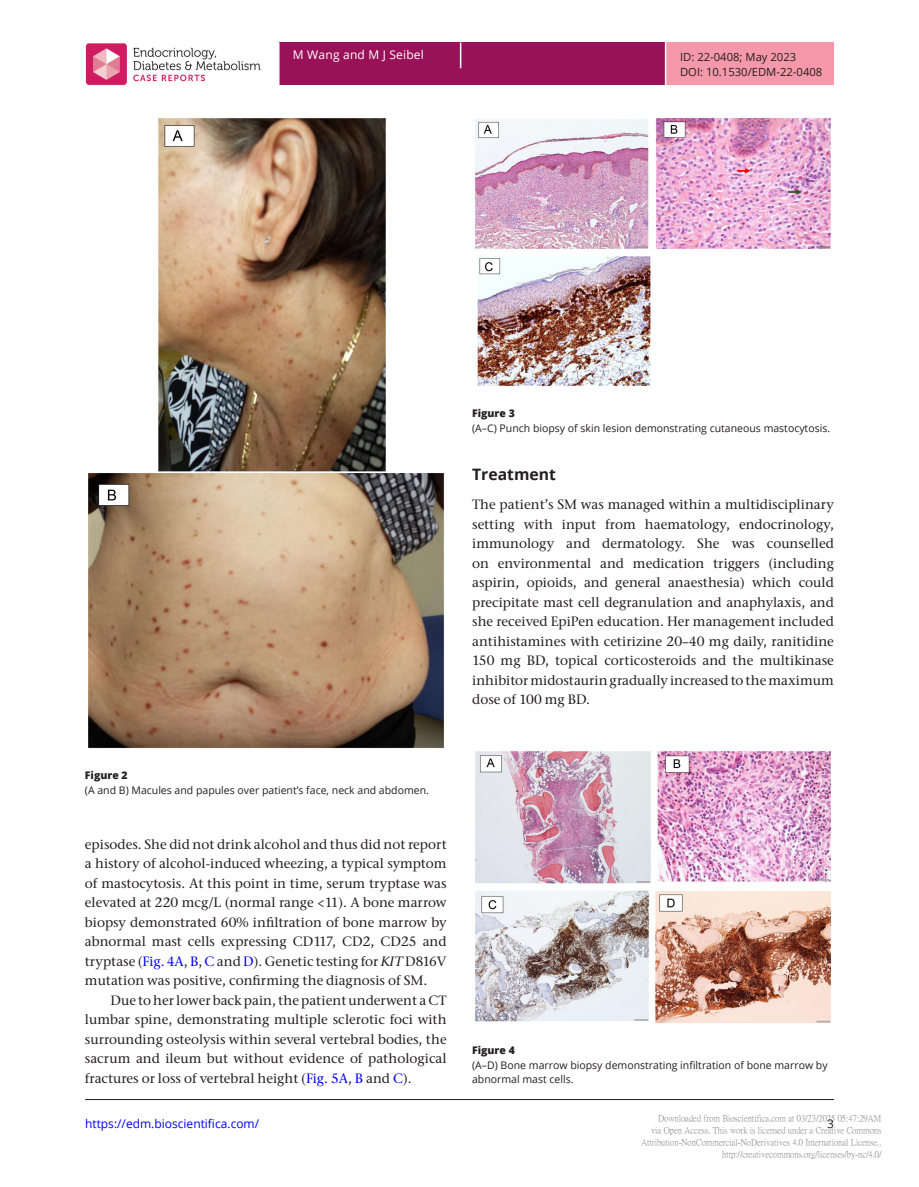
<style>
.page{position:relative;width:919px;height:1187px;background:#fff}
.page>*{position:absolute;margin:0;border:0;box-sizing:border-box;transform-origin:0 0}
.t1{font:700 15.75px "Open Sans";color:#231f20}
.TXT{font:500 13.5px/19.5px "Stone Serif ITC Pro";color:#231f20;text-align:justify}
.TXI{font:500 13.5px/19.5px "Stone Serif ITC Pro";color:#231f20;text-align:justify}
.t2{font:12px "Open Sans";color:#00f}
.t3{font:12px "Open Sans";letter-spacing:.015em;color:#fff}
.t4{font:12px "Open Sans";color:#231f20}
.t5{font:11.25px/14.5px "Open Sans";color:#231f20}
.FC{font:10.5px/14.7px "Open Sans";color:#231f20}
.FC-2{font:800 10.5px "Open Sans";color:#231f20}
.t6{font:9px/12px "P Ming Li U";color:rgb(0 0 0/.5);text-align:right}
.s1{color:#00f}
.s2{font-style:italic}
</style>
<div class="page">
<div style="left:279px;top:43px;width:385px;height:42px;background:#991259"></div>
<div style="left:666px;top:43px;width:167px;height:42px;background:#f598a9"></div>
<svg style="left:460px;top:43px;width:1px;height:25px"></svg>
<img style="left:85px;top:43px;width:176px;height:42px">
<hr style="left:85px;top:1099px;width:749px;height:1px;background:#231f20">
<img style="left:88px;top:118px;width:356px;height:630px">
<img style="left:475px;top:118px;width:356px;height:268px">
<img style="left:475px;top:751px;width:356px;height:272px">
<p class="t3" style="left:293px;top:47px;width:132px">M Wang and M J Seibel</p>
<p class="t5" style="left:680px;top:50px;width:144px">ID: 22-0408; May 2023<br>DOI: 10.1530/EDM-22-0408</p>
<p class="FC-2" style="left:472px;top:405px;width:44px">Figure 3</p>
<p class="FC" style="left:472px;top:420px;width:359px">(A–C) Punch biopsy of skin lesion demonstrating cutaneous mastocytosis.</p>
<p class="FC-2" style="left:85px;top:767px;width:44px">Figure 2</p>
<p class="FC" style="left:85px;top:782px;width:345px">(A and B) Macules and papules over patient’s face, neck and abdomen.</p>
<h1 class="t1" style="left:472px;top:463px;width:85px">Treatment</h1>
<p class="TXT" style="left:472px;top:495px;width:363px">The patient’s SM was managed within a multidisciplinary setting with input from haematology, endocrinology, immunology and dermatology. She was counselled on environmental and medication triggers (including aspirin, opioids, and general anaesthesia) which could precipitate mast cell degranulation and anaphylaxis, and she received EpiPen education. Her management included antihistamines with cetirizine 20–40 mg daily, ranitidine 150 mg BD, topical corticosteroids and the multikinase inhibitor midostaurin gradually increased to the maximum dose of 100 mg BD.</p>
<p class="TXT" style="left:85px;top:834px;width:363px">episodes. She did not drink alcohol and thus did not report a history of alcohol-induced wheezing, a typical symptom of mastocytosis. At this point in time, serum tryptase was elevated at 220 mcg/L (normal range &lt;11). A bone marrow biopsy demonstrated 60% infiltration of bone marrow by abnormal mast cells expressing CD117, CD2, CD25 and tryptase (<span class="s1">Fig. 4A</span>, <span class="s1">B</span>, <span class="s1">C</span> and <span class="s1">D</span>). Genetic testing for <span class="s2">KIT</span> D816V mutation was positive, confirming the diagnosis of SM.</p>
<p class="TXI" style="left:85px;top:990px;width:363px;text-indent:26px">Due to her lower back pain, the patient underwent a CT lumbar spine, demonstrating multiple sclerotic foci with surrounding osteolysis within several vertebral bodies, the sacrum and ileum but without evidence of pathological fractures or loss of vertebral height (<span class="s1">Fig. 5A</span>, <span class="s1">B</span> and <span class="s1">C</span>).</p>
<p class="FC-2" style="left:472px;top:1042px;width:44px">Figure 4</p>
<p class="FC" style="left:472px;top:1057px;width:357px">(A–D) Bone marrow biopsy demonstrating infiltration of bone marrow by abnormal mast cells.</p>
<p class="t6" style="left:641px;top:1112px;width:242px">Downloaded from Bioscientifica.com at 03/23/2025 05:47:29AM<br>via Open Access. This work is licensed under a Creative Commons Attribution-NonCommercial-NoDerivatives 4.0 International License.. http://creativecommons.org/licenses/by-nc/4.0/</p>
<p class="t2" style="left:85px;top:1115px;width:176px">https://edm.bioscientifica.com/</p>
<p class="t4" style="left:827px;top:1115px;width:8px">3</p>
</div>
